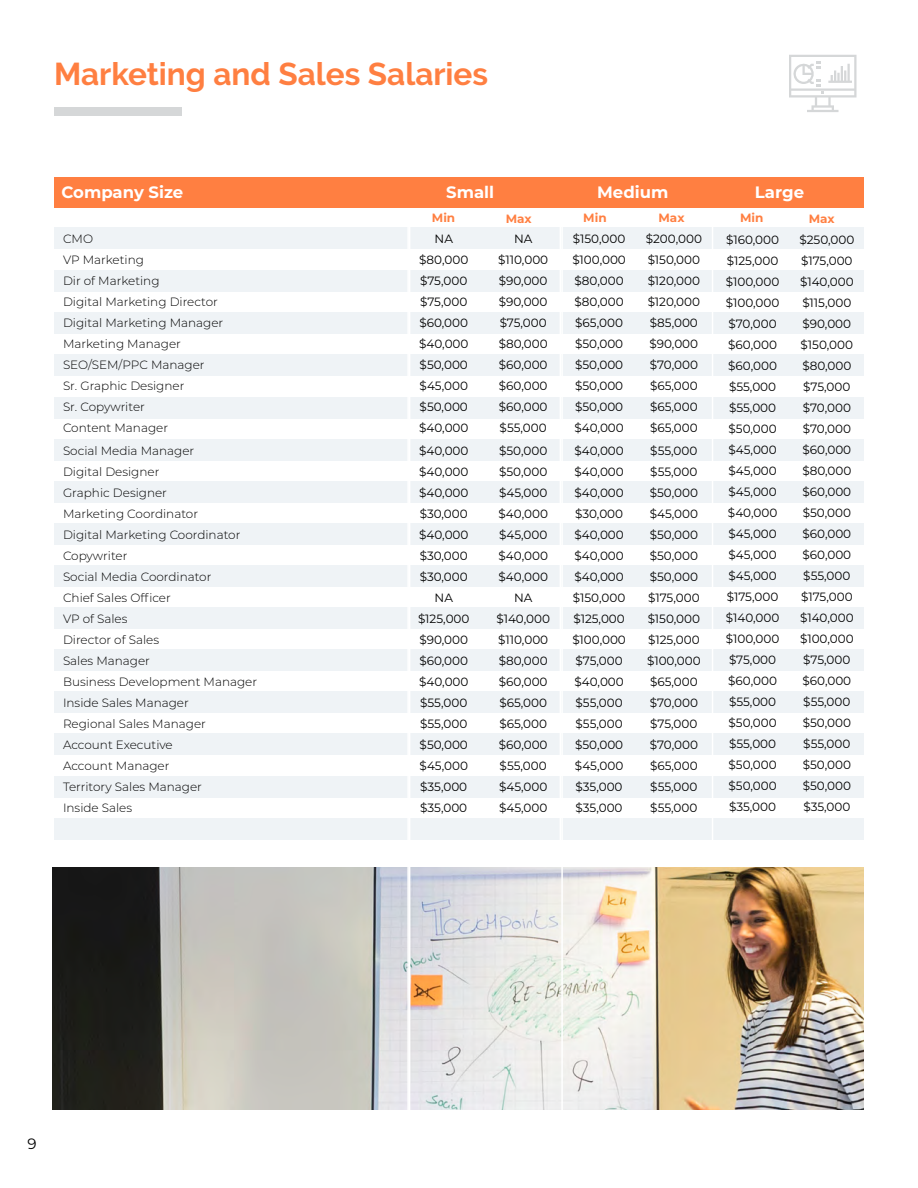
<style>
.page{position:relative;width:918px;height:1188px;background:#fff}
.page>*{position:absolute;margin:0;border:0;box-sizing:border-box;transform-origin:0 0}
.t1{font:700 31.5px "Raleway";color:#ff7f41}
.t2{font:700 16.5px "Montserrat";color:#fff}
.t3{font:15px "Montserrat";color:#000}
.t4{font:12px/21px "Montserrat";color:#000}
.t5{font:300 12px/21px "Montserrat";color:#000}
.t6{font:700 12px "Montserrat";color:#ff7f41}
</style>
<div class="page">
<img style="left:52px;top:868px;width:812px;height:242px">
<div style="left:54px;top:228px;width:810px;height:21px;background:#eff3f6"></div>
<div style="left:54px;top:482px;width:810px;height:21px;background:#eff3f6"></div>
<div style="left:54px;top:734px;width:810px;height:21px;background:#eff3f6"></div>
<div style="left:54px;top:355px;width:810px;height:21px;background:#eff3f6"></div>
<div style="left:54px;top:608px;width:810px;height:21px;background:#eff3f6"></div>
<div style="left:54px;top:270px;width:810px;height:21px;background:#eff3f6"></div>
<div style="left:54px;top:524px;width:810px;height:21px;background:#eff3f6"></div>
<div style="left:54px;top:776px;width:810px;height:21px;background:#eff3f6"></div>
<div style="left:54px;top:397px;width:810px;height:21px;background:#eff3f6"></div>
<div style="left:54px;top:650px;width:810px;height:21px;background:#eff3f6"></div>
<div style="left:54px;top:312px;width:810px;height:21px;background:#eff3f6"></div>
<div style="left:54px;top:566px;width:810px;height:21px;background:#eff3f6"></div>
<div style="left:54px;top:818px;width:810px;height:21px;background:#eff3f6"></div>
<div style="left:54px;top:439px;width:810px;height:21px;background:#eff3f6"></div>
<div style="left:54px;top:692px;width:810px;height:21px;background:#eff3f6"></div>
<hr style="left:407px;top:214px;width:2px;height:925px;background:#fff">
<hr style="left:560px;top:220px;width:1px;height:631px;background:#fff">
<hr style="left:712px;top:220px;width:1px;height:631px;background:#fff">
<div style="left:54px;top:107px;width:128px;height:9px;background:#d5d7d8"></div>
<div style="left:54px;top:177px;width:810px;height:31px;background:#ff7f41"></div>
<hr style="left:409px;top:223px;width:1px;height:918px;background:#fff">
<hr style="left:561px;top:222px;width:2px;height:918px;background:#fff">
<svg style="left:789px;top:55px;width:67px;height:57px"></svg>
<h1 class="t1" style="left:54px;top:55px;width:436px">Marketing and Sales Salaries</h1>
<h2 class="t2" style="left:62px;top:180px;width:123px">Company Size</h2>
<h2 class="t2" style="left:446px;top:180px;width:49px">Small</h2>
<h2 class="t2" style="left:597px;top:180px;width:73px">Medium</h2>
<h2 class="t2" style="left:755px;top:180px;width:51px">Large</h2>
<p class="t5" style="left:63px;top:228px;width:162px">CMO<br>VP Marketing<br>Dir of Marketing<br>Digital Marketing Director<br>Digital Marketing Manager<br>Marketing Manager<br>SEO/SEM/PPC Manager<br>Sr. Graphic Designer<br>Sr. Copywriter<br>Content Manager</p>
<p class="t5" style="left:63px;top:439px;width:196px">Social Media Manager<br>Digital Designer<br>Graphic Designer<br>Marketing Coordinator<br>Digital Marketing Coordinator<br>Copywriter<br>Social Media Coordinator<br>Chief Sales Officer<br>VP of Sales<br>Director of Sales<br>Sales Manager<br>Business Development Manager<br>Inside Sales Manager<br>Regional Sales Manager<br>Account Executive<br>Account Manager<br>Territory Sales Manager<br>Inside Sales</p>
<p class="t6" style="left:432px;top:209px;width:25px">Min</p>
<p class="t6" style="left:506px;top:210px;width:28px">Max</p>
<p class="t6" style="left:583px;top:209px;width:25px">Min</p>
<p class="t6" style="left:659px;top:209px;width:28px">Max</p>
<p class="t6" style="left:740px;top:209px;width:25px">Min</p>
<p class="t6" style="left:809px;top:210px;width:28px">Max</p>
<p class="t4" style="left:572px;top:228px;width:55px">$150,000 $100,000 $80,000 $80,000 $65,000 $50,000 $50,000 $50,000 $50,000 $40,000</p>
<p class="t4" style="left:572px;top:440px;width:55px">$40,000 $40,000 $40,000 $30,000 $40,000 $40,000 $40,000 $150,000 $125,000 $100,000 $75,000 $40,000 $55,000 $55,000 $50,000 $45,000 $35,000 $35,000</p>
<p class="t4" style="left:646px;top:228px;width:58px">$200,000 $150,000 $120,000 $120,000 $85,000 $90,000 $70,000 $65,000 $65,000 $65,000</p>
<p class="t4" style="left:647px;top:440px;width:55px">$55,000 $55,000 $50,000 $45,000 $50,000 $50,000 $50,000 $175,000 $150,000 $125,000 $100,000 $65,000 $70,000 $75,000 $70,000 $65,000 $55,000 $55,000</p>
<p class="t4" style="left:726px;top:229px;width:55px">$160,000 $125,000 $100,000 $100,000 $70,000 $60,000 $60,000 $55,000 $55,000 $50,000 $45,000 $45,000 $45,000 $40,000 $45,000 $45,000 $45,000 $175,000 $140,000 $100,000 $75,000 $60,000 $55,000 $50,000 $55,000 $50,000 $50,000 $35,000</p>
<p class="t4" style="left:799px;top:229px;width:57px">$250,000 $175,000 $140,000 $115,000 $90,000 $150,000 $80,000 $75,000 $70,000 $70,000 $60,000 $80,000 $60,000 $50,000 $60,000 $60,000 $55,000 $175,000 $140,000 $100,000 $75,000 $60,000 $55,000 $50,000 $55,000 $50,000 $50,000 $35,000</p>
<p class="t4" style="left:498px;top:228px;width:51px;text-align:center">NA $110,000 $90,000 $90,000 $75,000 $80,000 $60,000 $60,000 $60,000 $55,000</p>
<p class="t4" style="left:496px;top:440px;width:55px;text-align:center">$50,000 $50,000 $45,000 $40,000 $45,000 $40,000 $40,000<br>NA $140,000 $110,000 $80,000 $60,000 $65,000 $65,000 $60,000 $55,000 $45,000 $45,000</p>
<p class="t4" style="left:419px;top:228px;width:51px;text-align:center">NA $80,000 $75,000 $75,000 $60,000 $40,000 $50,000 $45,000 $50,000 $40,000</p>
<p class="t4" style="left:418px;top:440px;width:53px;text-align:center">$40,000 $40,000 $40,000 $30,000 $40,000 $30,000 $30,000<br>NA $125,000 $90,000 $60,000 $40,000 $55,000 $55,000 $50,000 $45,000 $35,000 $35,000</p>
<p class="t3" style="left:28px;top:1133px;width:11px">9</p>
</div>
